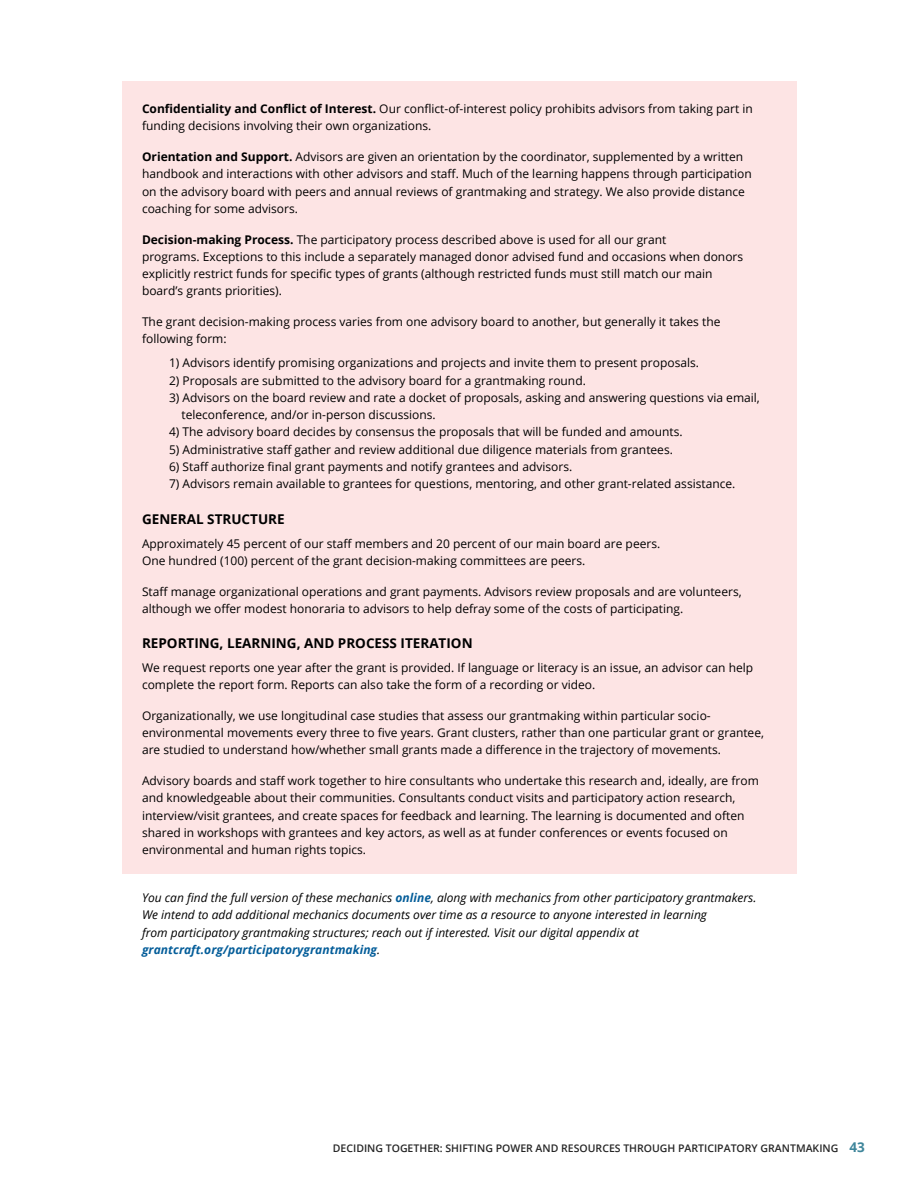
<style>
.page{position:relative;width:918px;height:1188px;background:#fff}
.page>*{position:absolute;margin:0;border:0;box-sizing:border-box;transform-origin:0 0}
.t1{font:700 13.5px "Open Sans";color:#000}
.t2{font:12px/17.2px "Open Sans";color:#000}
.t3{font:italic 12px/17.2px "Open Sans";color:#000}
.t4{font:600 10.5px "Open Sans";color:#262626}
.s1{font-weight:700}
.s2{font-weight:700;color:#045d99}
.s3{font-weight:700;font-size:13.5px;color:#3f869b}
</style>
<div class="page">
<div style="left:122px;top:81px;width:675px;height:792px;background:#fde4e4"></div>
<p class="t2" style="left:142px;top:100px;width:612px"><span class="s1">Confidentiality and Conflict of Interest.</span> Our conflict-of-interest policy prohibits advisors from taking part in funding decisions involving their own organizations.</p>
<p class="t2" style="left:142px;top:148px;width:611px"><span class="s1">Orientation and Support.</span> Advisors are given an orientation by the coordinator, supplemented by a written handbook and interactions with other advisors and staff. Much of the learning happens through participation on the advisory board with peers and annual reviews of grantmaking and strategy. We also provide distance coaching for some advisors.</p>
<p class="t2" style="left:142px;top:230px;width:603px"><span class="s1">Decision-making Process.</span> The participatory process described above is used for all our grant<br>programs. Exceptions to this include a separately managed donor advised fund and occasions when donors explicitly restrict funds for specific types of grants (although restricted funds must still match our main board’s grants priorities).</p>
<p class="t2" style="left:142px;top:313px;width:580px">The grant decision-making process varies from one advisory board to another, but generally it takes the following form:</p>
<p class="t2" style="left:169px;top:354px;width:532px">1) Advisors identify promising organizations and projects and invite them to present proposals.</p>
<p class="t2" style="left:169px;top:371px;width:418px">2) Proposals are submitted to the advisory board for a grantmaking round.</p>
<p class="t2" style="left:182px;top:389px;width:580px;text-indent:-12px">3) Advisors on the board review and rate a docket of proposals, asking and answering questions via email, teleconference, and/or in-person discussions.</p>
<p class="t2" style="left:169px;top:423px;width:515px">4) The advisory board decides by consensus the proposals that will be funded and amounts.</p>
<p class="t2" style="left:169px;top:440px;width:505px">5) Administrative staff gather and review additional due diligence materials from grantees.</p>
<p class="t2" style="left:169px;top:458px;width:405px">6) Staff authorize final grant payments and notify grantees and advisors.</p>
<p class="t2" style="left:169px;top:475px;width:568px">7) Advisors remain available to grantees for questions, mentoring, and other grant-related assistance.</p>
<p class="t1" style="left:142px;top:509px;width:144px">GENERAL STRUCTURE</p>
<p class="t2" style="left:142px;top:534px;width:520px">Approximately 45 percent of our staff members and 20 percent of our main board are peers.<br>One hundred (100) percent of the grant decision-making committees are peers.</p>
<p class="t2" style="left:142px;top:582px;width:601px">Staff manage organizational operations and grant payments. Advisors review proposals and are volunteers, although we offer modest honoraria to advisors to help defray some of the costs of participating.</p>
<p class="t1" style="left:142px;top:634px;width:332px">REPORTING, LEARNING, AND PROCESS ITERATION</p>
<p class="t2" style="left:142px;top:659px;width:613px">We request reports one year after the grant is provided. If language or literacy is an issue, an advisor can help complete the report form. Reports can also take the form of a recording or video.</p>
<p class="t2" style="left:142px;top:707px;width:624px">Organizationally, we use longitudinal case studies that assess our grantmaking within particular socio&shy;environmental movements every three to five years. Grant clusters, rather than one particular grant or grantee, are studied to understand how/whether small grants made a difference in the trajectory of movements.</p>
<p class="t2" style="left:142px;top:772px;width:618px">Advisory boards and staff work together to hire consultants who undertake this research and, ideally, are from and knowledgeable about their communities. Consultants conduct visits and participatory action research, interview/visit grantees, and create spaces for feedback and learning. The learning is documented and often shared in workshops with grantees and key actors, as well as at funder conferences or events focused on environmental and human rights topics.</p>
<p class="t3" style="left:142px;top:889px;width:616px">You can find the full version of these mechanics <span class="s2">online</span>, along with mechanics from other participatory grantmakers.<br>We intend to add additional mechanics documents over time as a resource to anyone interested in learning<br>from participatory grantmaking structures; reach out if interested. Visit our digital appendix at <span class="s2">grantcraft.org/participatorygrantmaking</span>.</p>
<p class="t4" style="left:333px;top:1141px;width:533px">DECIDING TOGETHER: SHIFTING POWER AND RESOURCES THROUGH PARTICIPATORY GRANTMAKING <span class="s3">43</span></p>
</div>
